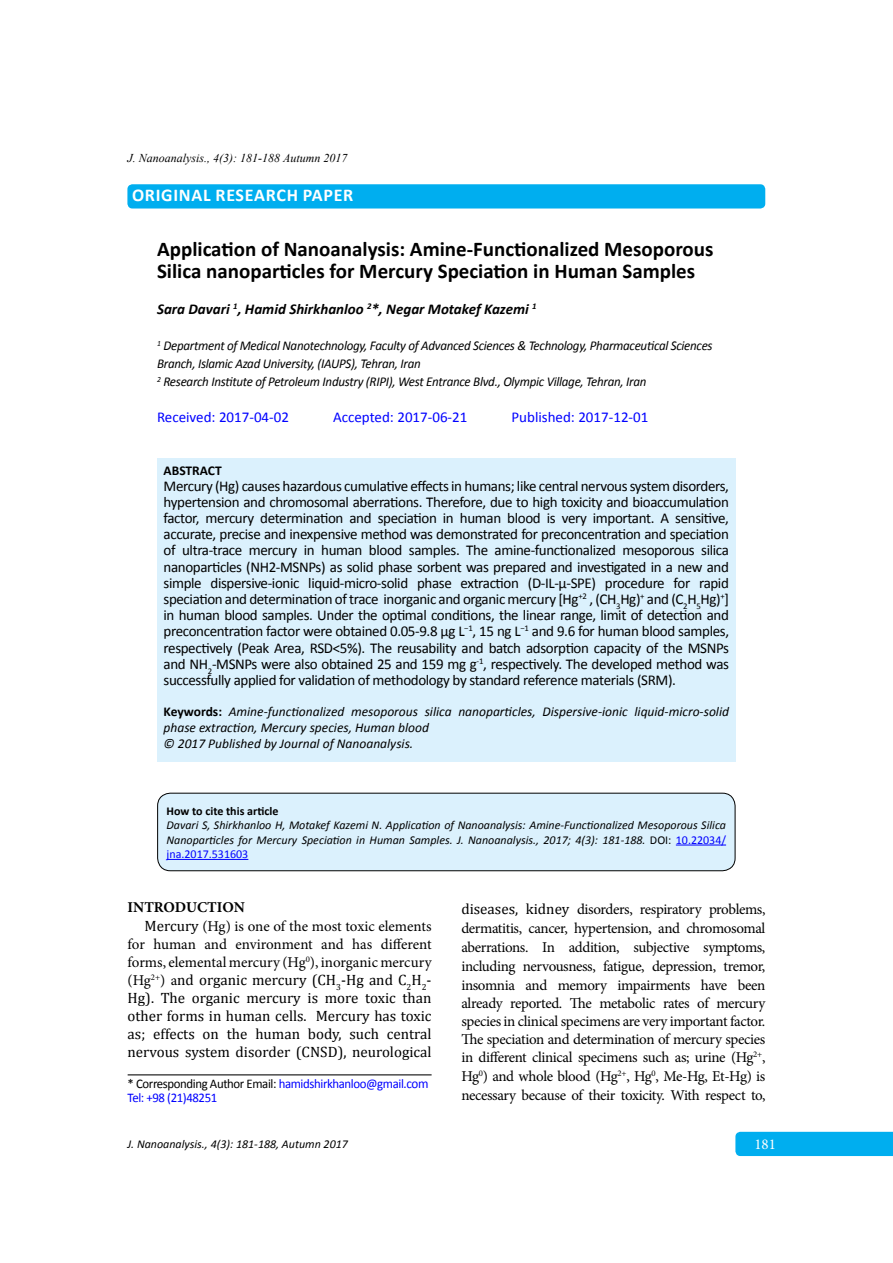
<style>
.page{position:relative;width:893px;height:1263px;background:#fff}
.page>*{position:absolute;margin:0;border:0;box-sizing:border-box;transform-origin:0 0}
.t1{font:700 21px/22.6px "Calibri";color:#000}
.t2{font:700 19.5px "Calibri";letter-spacing:.04em;color:#fff}
.t3{font:700 18px "Calibri";letter-spacing:.04em;color:#fff}
.t4{font:15px/16.2px "Calibri";letter-spacing:-.025em;color:#000;text-align:justify}
.t5{font:15px/18.6px "Minion Pro";letter-spacing:-.01em;color:#000;text-align:justify}
.t6{font:15px/18px "Cambria";color:#000;text-align:justify}
.t7{font:15px "Calibri";color:#00f}
.t8{font:italic 700 15px "Calibri";color:#000}
.t9{font:700 15px "Minion Pro";color:#000}
.t10{font:15px "Minion Pro";color:#fff}
.t11{font:italic 13.5px/18px "Calibri";letter-spacing:-.02em;color:#000;scale:.96 1}
.t12{font:italic 13.5px/16.2px "Calibri";color:#000}
.t13{font:700 13.5px "Calibri";color:#000}
.t14{font:13.2px/13.5px "Calibri";letter-spacing:-.03em;color:#00f}
.t15{font:italic 12px/14.4px "Calibri";color:#000;text-align:justify}
.t16{font:italic 12px "Times New Roman";color:#000}
.t17{font:700 12px "Calibri";color:#000}
.s1{font-weight:700;font-style:normal}
.s2{font-style:normal}
.s3{font-style:normal;color:#00f}
.s4{font-family:"Cambria"}
.s5{font-family:"Minion Pro"}
.s6{color:#000}
.s7{font-size:13.5px}
</style>
<div class="page">
<div style="left:735px;top:1132px;width:158px;height:24px;background:#00aeef"></div>
<hr style="left:128px;top:1074px;width:304px;height:1px;background:#000">
<div style="left:157px;top:458px;width:578px;height:304px;background:#dbf1fd"></div>
<div style="left:158px;top:793px;width:577px;height:78px;background:#dbf1fd;border-radius:13px"></div>
<hr style="left:676px;top:845px;width:50px;height:1px;background:#00f">
<hr style="left:167px;top:859px;width:81px;height:1px;background:#00f">
<div style="left:157px;top:793px;width:578px;height:78px;border:1px solid #000;border-radius:13px"></div>
<div style="left:128px;top:185px;width:636px;height:23px;background:#00aeef;border-radius:4px"></div>
<div style="left:127px;top:184px;width:638px;height:24px;border:2px solid #00aeef;border-radius:4px"></div>
<p class="t16" style="left:128px;top:150px;width:221px">J. Nanoanalysis., 4(3): 181-188 Autumn 2017</p>
<h2 class="t2" style="left:165px;top:182px;width:166px">RESEARCH ARTICLE</h2>
<p class="t3" style="left:132px;top:184px;width:223px">ORIGINAL RESEARCH PAPER</p>
<h1 class="t1" style="left:157px;top:237px;width:558px">Application of Nanoanalysis: Amine-Functionalized Mesoporous<br>Silica nanoparticles for Mercury Speciation in Human Samples</h1>
<p class="t8" style="left:157px;top:300px;width:381px">Sara Davari <sup>1</sup>, Hamid Shirkhanloo <sup>2</sup>*, Negar Motakef Kazemi <sup>1</sup></p>
<p class="t11" style="left:157px;top:336px;width:580px"><sup>1</sup> Department of Medical Nanotechnology, Faculty of Advanced Sciences &amp; Technology, Pharmaceutical Sciences<br>Branch, Islamic Azad University, (IAUPS), Tehran, Iran<br><sup>2</sup> Research Institute of Petroleum Industry (RIPI), West Entrance Blvd., Olympic Village, Tehran, Iran</p>
<p class="t7" style="left:157px;top:408px;width:133px">Received: 2017-04-02</p>
<p class="t7" style="left:333px;top:408px;width:136px">Accepted: 2017-06-21</p>
<p class="t7" style="left:511px;top:408px;width:138px">Published: 2017-12-01</p>
<p class="t13" style="left:164px;top:461px;width:60px">ABSTRACT</p>
<p class="t4" style="left:164px;top:478px;width:567px">Mercury (Hg) causes hazardous cumulative effects in humans; like central nervous system disorders, hypertension and chromosomal aberrations. Therefore, due to high toxicity and bioaccumulation factor, mercury determination and speciation in human blood is very important. A sensitive, accurate, precise and inexpensive method was demonstrated for preconcentration and speciation of ultra-trace mercury in human blood samples. The amine-functionalized mesoporous silica nanoparticles (NH2-MSNPs) as solid phase sorbent was prepared and investigated in a new and simple dispersive-ionic liquid-micro-solid phase extraction (D-IL-μ-SPE) procedure for rapid speciation and determination of trace inorganic and organic mercury [Hg<sup>+2</sup> , (CH<sub>3</sub>Hg)<sup>+</sup> and (C<sub>2</sub>H<sub>5</sub>Hg)<sup>+</sup>] in human blood samples. Under the optimal conditions, the linear range, limit of detection and preconcentration factor were obtained 0.05-9.8 µg L<sup>−1</sup>, 15 ng L<sup>−1</sup> and 9.6 for human blood samples, respectively (Peak Area, RSD&lt;5%). The reusability and batch adsorption capacity of the MSNPs and NH<sub>2</sub>-MSNPs were also obtained 25 and 159 mg g<sup>-1</sup>, respectively. The developed method was successfully applied for validation of methodology by standard reference materials (SRM).</p>
<p class="t12" style="left:164px;top:703px;width:567px"><span class="s1">Keywords:</span> Amine-functionalized mesoporous silica nanoparticles, Dispersive-ionic liquid-micro-solid phase extraction, Mercury species, Human blood<br>© 2017 Published by Journal of Nanoanalysis.</p>
<p class="t17" style="left:167px;top:803px;width:113px">How to cite this article</p>
<p class="t15" style="left:167px;top:818px;width:561px">Davari S, Shirkhanloo H, Motakef Kazemi N. Application of Nanoanalysis: Amine-Functionalized Mesoporous Silica Nanoparticles for Mercury Speciation in Human Samples. J. Nanoanalysis., 2017; 4(3): 181-188. <span class="s2">DOI:</span> <span class="s3">10.22034/ jna.2017.531603</span></p>
<p class="t9" style="left:128px;top:897px;width:119px">INTRODUCTION</p>
<p class="t5" style="left:145px;top:916px;width:288px"><span class="s4">Mercury</span> (Hg) is one of the most toxic elements</p>
<p class="t5" style="left:128px;top:934px;width:306px">for human and environment and has different</p>
<p class="t5" style="left:128px;top:952px;width:306px">forms, elemental mercury (Hg<sup>0</sup>), inorganic mercury</p>
<p class="t6" style="left:128px;top:970px;width:306px"><span class="s5">(Hg</span><sup>2+</sup><span class="s5">) a</span>nd organic mercury (CH<sub>3</sub>-Hg and C<sub>2</sub>H<sub>2</sub>- Hg). The organic mercury is more toxic than other forms in human cells. Mercury has toxic as; effects on the human body, such central nervous system disorder (CNSD), neurological</p>
<p class="t14" style="left:128px;top:1077px;width:302px"><span class="s6">* Corresponding Author Email:</span> hamidshirkhanloo@gmail.<span class="s7">com<br></span>Tel: +98 (21)48251</p>
<p class="t5" style="left:461px;top:900px;width:306px"><span class="s4">diseases, kidney</span> disorders, respiratory problems, dermatitis, cancer, hypertension, and chromosomal aberrations. In addition, subjective symptoms, including nervousness, fatigue, depression, tremor, insomnia and memory impairments have been already reported. The metabolic rates of mercury species in clinical specimens are very important factor.<br>The speciation and determination of mercury species in different clinical specimens such as; urine (Hg<sup>2+</sup>, Hg<sup>0</sup>) and whole blood (Hg<sup>2+</sup>, Hg<sup>0</sup>, Me-Hg, Et-Hg) is necessary because of their toxicity. With respect to,</p>
<p class="t15" style="left:128px;top:1137px;width:222px">J. Nanoanalysis., 4(3): 181-188, Autumn 2017</p>
<p class="t10" style="left:754px;top:1134px;width:23px">181</p>
</div>
